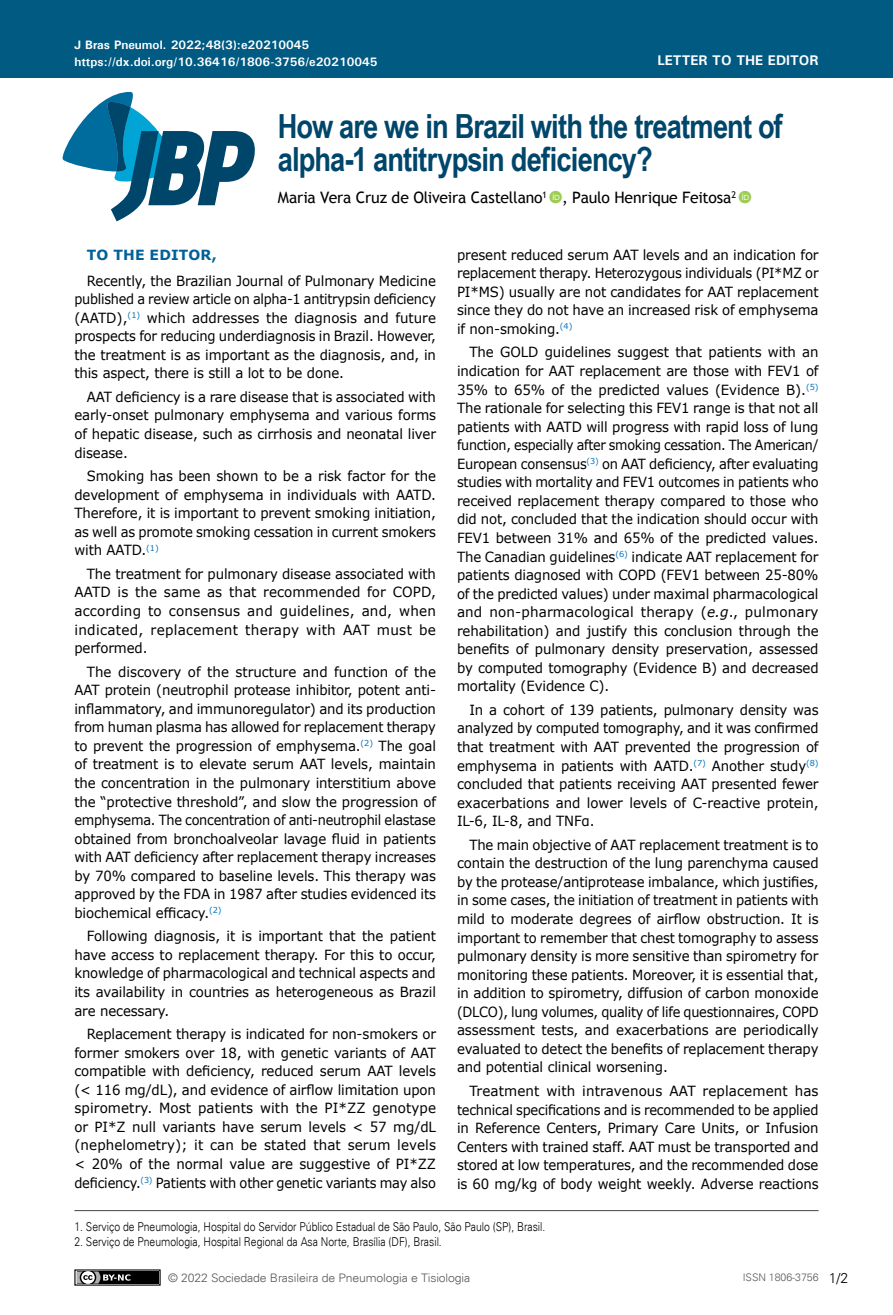
<style>
.page{position:relative;width:893px;height:1315px;background:#fff}
.page>*{position:absolute;margin:0;border:0;box-sizing:border-box;transform-origin:0 0}
.t1{font:700 33.25px/33.2px "Arial Narrow";letter-spacing:-.025em;color:#00466b}
.t2{font:21px "ID font Regular";color:#9dcc52}
.t3{font:15.75px "Trebuchet MS";letter-spacing:-.01em;color:#000}
.t4{font:14px/18.6px "Verdana";letter-spacing:-.01em;color:#000;text-align:justify;scale:.95 1}
.t5{font:14px/18.6px "Verdana";letter-spacing:-.01em;color:#000;text-align:justify;scale:.96 1}
.t6{font:14px/18.6px "Verdana";letter-spacing:-.01em;color:#000;text-align:justify;scale:.94 1}
.t7{font:700 14px "Univers";color:#fff}
.t8{font:700 14px "Verdana";letter-spacing:.01em;color:#01609a}
.t9{font:300 14px "Univers";color:#000}
.t10{font:300 12.25px "Univers";color:#000;scale:.85 1}
.t11{font:700 12.25px "Univers";color:#fff}
.t12{font:300 11.72px "Univers";letter-spacing:-.01em;color:#58595b;scale:1.04 1}
.t13{font:300 10.5px "Univers";color:#58595b}
.s1{font-family:"ID font Regular";font-size:21px;color:#9dcc52}
.s2{font-style:italic}
</style>
<div class="page">
<div style="left:0;top:0;width:893px;height:78px;background:#005a82"></div>
<svg style="left:62px;top:91px;width:193px;height:130px"></svg>
<div style="left:75px;top:1270px;width:85px;height:15px;background:#000"></div>
<div style="left:74px;top:1269px;width:87px;height:16px;border:1px solid #000"></div>
<svg style="left:74px;top:1269px;width:56px;height:17px"></svg>
<hr style="left:74px;top:1210px;width:745px;height:1px;background:#464547">
<p class="t11" style="left:74px;top:37px;width:236px">J Bras Pneumol. 2022;48(3):e20210045</p>
<p class="t11" style="left:74px;top:54px;width:305px">https://dx.doi.org/10.36416/1806-3756/e20210045</p>
<p class="t7" style="left:657px;top:52px;width:163px">LETTER TO THE EDITOR</p>
<h1 class="t1" style="left:278px;top:108px;width:506px">How are we in Brazil with the treatment of alpha-1 antitrypsin deficiency?</h1>
<p class="t3" style="left:278px;top:188px;width:460px">Maria Vera Cruz de Oliveira Castellano<sup>1</sup> <span class="s1">a</span>, Paulo Henrique Feitosa<sup>2</sup></p>
<h2 class="t2" style="left:739px;top:186px;width:14px">a</h2>
<p class="t8" style="left:87px;top:245px;width:131px">TO THE EDITOR,</p>
<p class="t4" style="left:74px;top:271px;width:382px;text-indent:12px">Recently, the Brazilian Journal of Pulmonary Medicine published a review article on alpha-1 antitrypsin deficiency (AATD),<sup>(1)</sup> which addresses the diagnosis and future prospects for reducing underdiagnosis in Brazil. However, the treatment is as important as the diagnosis, and, in this aspect, there is still a lot to be done.</p>
<p class="t4" style="left:74px;top:388px;width:382px;text-indent:12px">AAT deficiency is a rare disease that is associated with early-onset pulmonary emphysema and various forms of hepatic disease, such as cirrhosis and neonatal liver disease.</p>
<p class="t4" style="left:74px;top:467px;width:382px;text-indent:12px">Smoking has been shown to be a risk factor for the development of emphysema in individuals with AATD.<br>Therefore, it is important to prevent smoking initiation, as well as promote smoking cessation in current smokers with AATD.<sup>(1)</sup></p>
<p class="t4" style="left:74px;top:565px;width:382px;text-indent:12px">The treatment for pulmonary disease associated with AATD is the same as that recommended for COPD, according to consensus and guidelines, and, when indicated, replacement therapy with AAT must be performed.</p>
<p class="t5" style="left:74px;top:662px;width:378px;text-indent:12px">The discovery of the structure and function of the AAT protein (neutrophil protease inhibitor, potent anti&shy;inflammatory, and immunoregulator) and its production from human plasma has allowed for replacement therapy to prevent the progression of emphysema.<sup>(2)</sup> The goal of treatment is to elevate serum AAT levels, maintain the concentration in the pulmonary interstitium above the “protective threshold”, and slow the progression of emphysema. The concentration of anti-neutrophil elastase obtained from bronchoalveolar lavage fluid in patients with AAT deficiency after replacement therapy increases by 70% compared to baseline levels. This therapy was approved by the FDA in 1987 after studies evidenced its biochemical efficacy.<sup>(2)</sup></p>
<p class="t4" style="left:74px;top:927px;width:382px;text-indent:12px">Following diagnosis, it is important that the patient have access to replacement therapy. For this to occur, knowledge of pharmacological and technical aspects and its availability in countries as heterogeneous as Brazil are necessary.</p>
<p class="t4" style="left:74px;top:1025px;width:382px;text-indent:12px">Replacement therapy is indicated for non-smokers or former smokers over 18, with genetic variants of AAT compatible with deficiency, reduced serum AAT levels (&lt; 116 mg/dL), and evidence of airflow limitation upon spirometry. Most patients with the PI*ZZ genotype or PI*Z null variants have serum levels &lt; 57 mg/dL (nephelometry); it can be stated that serum levels &lt; 20% of the normal value are suggestive of PI*ZZ deficiency.<sup>(3)</sup> Patients with other genetic variants may also</p>
<p class="t4" style="left:457px;top:245px;width:382px">present reduced serum AAT levels and an indication for replacement therapy. Heterozygous individuals (PI*MZ or PI*MS) usually are not candidates for AAT replacement since they do not have an increased risk of emphysema if non-smoking.<sup>(4)</sup></p>
<p class="t4" style="left:457px;top:343px;width:382px;text-indent:12px">The GOLD guidelines suggest that patients with an indication for AAT replacement are those with FEV1 of 35% to 65% of the predicted values (Evidence B).<sup>(5)<br></sup>The rationale for selecting this FEV1 range is that not all patients with AATD will progress with rapid loss of lung function, especially after smoking cessation. The American/ European consensus<sup>(3)</sup> on AAT deficiency, after evaluating studies with mortality and FEV1 outcomes in patients who received replacement therapy compared to those who did not, concluded that the indication should occur with FEV1 between 31% and 65% of the predicted values.<br>The Canadian guidelines<sup>(6)</sup> indicate AAT replacement for patients diagnosed with COPD (FEV1 between 25-80% of the predicted values) under maximal pharmacological and non-pharmacological therapy (<span class="s2">e.g</span>., pulmonary rehabilitation) and justify this conclusion through the benefits of pulmonary density preservation, assessed by computed tomography (Evidence B) and decreased mortality (Evidence C).</p>
<p class="t4" style="left:457px;top:701px;width:382px;text-indent:12px">In a cohort of 139 patients, pulmonary density was analyzed by computed tomography, and it was confirmed that treatment with AAT prevented the progression of emphysema in patients with AATD.<sup>(7)</sup> Another study<sup>(8) </sup>concluded that patients receiving AAT presented fewer exacerbations and lower levels of C-reactive protein, IL-6, IL-8, and TNFα.</p>
<p class="t6" style="left:457px;top:835px;width:386px;text-indent:12px">The main objective of AAT replacement treatment is to contain the destruction of the lung parenchyma caused by the protease/antiprotease imbalance, which justifies, in some cases, the initiation of treatment in patients with mild to moderate degrees of airflow obstruction. It is important to remember that chest tomography to assess pulmonary density is more sensitive than spirometry for monitoring these patients. Moreover, it is essential that, in addition to spirometry, diffusion of carbon monoxide (DLCO), lung volumes, quality of life questionnaires, COPD assessment tests, and exacerbations are periodically evaluated to detect the benefits of replacement therapy and potential clinical worsening.</p>
<p class="t5" style="left:457px;top:1081px;width:378px;text-indent:12px">Treatment with intravenous AAT replacement has technical specifications and is recommended to be applied in Reference Centers, Primary Care Units, or Infusion Centers with trained staff. AAT must be transported and stored at low temperatures, and the recommended dose is 60 mg/kg of body weight weekly. Adverse reactions</p>
<p class="t10" style="left:74px;top:1219px;width:556px">1. Serviço de Pneumologia, Hospital do Servidor Público Estadual de São Paulo, São Paulo (SP), Brasil.</p>
<p class="t10" style="left:74px;top:1233px;width:434px">2. Serviço de Pneumologia, Hospital Regional da Asa Norte, Brasília (DF), Brasil.</p>
<p class="t12" style="left:168px;top:1270px;width:292px">© 2022 Sociedade Brasileira de Pneumologia e Tisiologia</p>
<p class="t13" style="left:743px;top:1271px;width:77px">ISSN 1806-3756</p>
<p class="t9" style="left:829px;top:1269px;width:21px">1/2</p>
</div>
